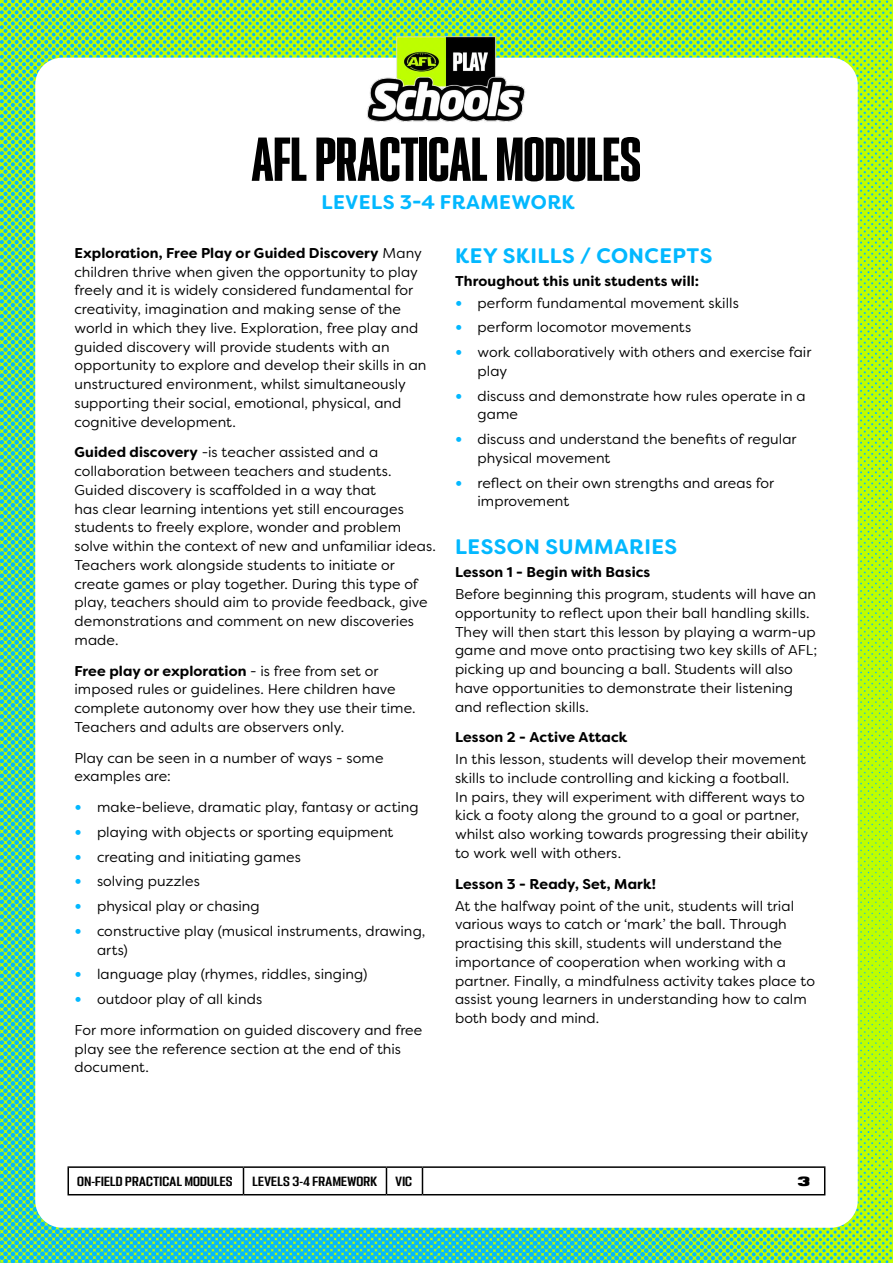
<style>
.page{position:relative;width:893px;height:1263px;background:#fff}
.page>*{position:absolute;margin:0;border:0;box-sizing:border-box;transform-origin:0 0}
.t1{font:55.5px "PODIUM Sharp 2.10";color:#000}
.Subhead_1_Caps{font:700 21px "Filson Soft";letter-spacing:.02em;color:#03b8ff}
.t2{font:700 19.65px "Filson Soft";letter-spacing:.02em;color:#03b8ff}
.NEW_body{font:14.25px/18.8px "Filson Soft";letter-spacing:.005em;color:#000}
.Subhead_3{font:700 14.25px "Filson Soft";letter-spacing:.005em;color:#000}
.t3{font:12px "PODIUM Sharp 4.9";letter-spacing:.02em;color:#000}
.t4{font:12px "PODIUM Sharp 7.12";color:#000}
.s1{font-weight:700}
.s2{font-weight:700;font-size:18px;color:#03b8ff}
</style>
<div class="page">
<img style="left:0;top:0;width:893px;height:1263px">
<div style="left:35px;top:58px;width:823px;height:1170px;background:#fff;border-radius:27px"></div>
<img style="left:332px;top:0;width:229px;height:122px">
<hr style="left:68px;top:1166px;width:175px;height:2px;background:#000">
<svg style="left:68px;top:1168px;width:1px;height:26px"></svg>
<hr style="left:243px;top:1166px;width:143px;height:2px;background:#000">
<svg style="left:243px;top:1168px;width:1px;height:26px"></svg>
<hr style="left:386px;top:1166px;width:36px;height:2px;background:#000">
<svg style="left:386px;top:1168px;width:1px;height:26px"></svg>
<hr style="left:422px;top:1166px;width:403px;height:2px;background:#000">
<svg style="left:422px;top:1168px;width:1px;height:26px"></svg>
<svg style="left:824px;top:1168px;width:1px;height:26px"></svg>
<hr style="left:68px;top:1194px;width:175px;height:1px;background:#000">
<hr style="left:243px;top:1194px;width:143px;height:1px;background:#000">
<hr style="left:386px;top:1194px;width:36px;height:1px;background:#000">
<hr style="left:422px;top:1194px;width:403px;height:1px;background:#000">
<h1 class="t1" style="left:252px;top:124px;width:391px">AFL PRACTICAL MODULES</h1>
<h3 class="t2" style="left:321px;top:190px;width:255px">LEVELS 3-4 FRAMEWORK</h3>
<p class="NEW_body" style="left:75px;top:243px;width:353px"><span class="s1">Exploration, Free Play or Guided Discovery</span> Many children thrive when given the opportunity to play freely and it is widely considered fundamental for creativity, imagination and making sense of the world in which they live. Exploration, free play and guided discovery will provide students with an opportunity to explore and develop their skills in an unstructured environment, whilst simultaneously supporting their social, emotional, physical, and cognitive development.</p>
<p class="NEW_body" style="left:75px;top:443px;width:363px"><span class="s1">Guided discovery</span> -is teacher assisted and a collaboration between teachers and students.<br>Guided discovery is scaffolded in a way that<br>has clear learning intentions yet still encourages students to freely explore, wonder and problem solve within the context of new and unfamiliar ideas.<br>Teachers work alongside students to initiate or create games or play together. During this type of play, teachers should aim to provide feedback, give demonstrations and comment on new discoveries made.</p>
<p class="NEW_body" style="left:75px;top:661px;width:343px"><span class="s1">Free play or exploration</span> - is free from set or imposed rules or guidelines. Here children have complete autonomy over how they use their time.<br>Teachers and adults are observers only.</p>
<p class="NEW_body" style="left:75px;top:748px;width:310px">Play can be seen in a number of ways - some examples are:</p>
<p class="NEW_body" style="left:75px;top:798px;width:346px"><span class="s2">•</span> make-believe, dramatic play, fantasy or acting</p>
<p class="NEW_body" style="left:75px;top:822px;width:320px"><span class="s2">•</span> playing with objects or sporting equipment</p>
<p class="NEW_body" style="left:75px;top:847px;width:228px"><span class="s2">•</span> creating and initiating games</p>
<p class="NEW_body" style="left:75px;top:872px;width:127px"><span class="s2">•</span> solving puzzles</p>
<p class="NEW_body" style="left:75px;top:897px;width:187px"><span class="s2">•</span> physical play or chasing</p>
<p class="NEW_body" style="left:97px;top:921px;width:330px;text-indent:-22px"><span class="s2">•</span> constructive play (musical instruments, drawing, arts)</p>
<p class="NEW_body" style="left:75px;top:965px;width:294px"><span class="s2">•</span> language play (rhymes, riddles, singing)</p>
<p class="NEW_body" style="left:75px;top:990px;width:189px"><span class="s2">•</span> outdoor play of all kinds</p>
<p class="NEW_body" style="left:75px;top:1020px;width:349px">For more information on guided discovery and free play see the reference section at the end of this document.</p>
<p class="Subhead_1_Caps" style="left:455px;top:242px;width:259px">KEY SKILLS / CONCEPTS</p>
<p class="Subhead_3" style="left:455px;top:272px;width:246px">Throughout this unit students will:</p>
<p class="NEW_body" style="left:455px;top:293px;width:285px"><span class="s2">•</span> perform fundamental movement skills</p>
<p class="NEW_body" style="left:455px;top:318px;width:238px"><span class="s2">•</span> perform locomotor movements</p>
<p class="NEW_body" style="left:477px;top:343px;width:335px;text-indent:-22px"><span class="s2">•</span> work collaboratively with others and exercise fair play</p>
<p class="NEW_body" style="left:477px;top:386px;width:330px;text-indent:-22px"><span class="s2">•</span> discuss and demonstrate how rules operate in a game</p>
<p class="NEW_body" style="left:477px;top:430px;width:321px;text-indent:-22px"><span class="s2">•</span> discuss and understand the benefits of regular physical movement</p>
<p class="NEW_body" style="left:477px;top:473px;width:298px;text-indent:-22px"><span class="s2">•</span> reflect on their own strengths and areas for improvement</p>
<p class="Subhead_1_Caps" style="left:455px;top:533px;width:223px">LESSON SUMMARIES</p>
<p class="Subhead_3" style="left:455px;top:563px;width:197px">Lesson 1 - Begin with Basics</p>
<p class="NEW_body" style="left:455px;top:585px;width:364px">Before beginning this program, students will have an opportunity to reflect upon their ball handling skills.<br>They will then start this lesson by playing a warm-up game and move onto practising two key skills of AFL; picking up and bouncing a ball. Students will also have opportunities to demonstrate their listening and reflection skills.</p>
<p class="Subhead_3" style="left:455px;top:728px;width:174px">Lesson 2 - Active Attack</p>
<p class="NEW_body" style="left:455px;top:750px;width:355px">In this lesson, students will develop their movement skills to include controlling and kicking a football.<br>In pairs, they will experiment with different ways to kick a footy along the ground to a goal or partner, whilst also working towards progressing their ability to work well with others.</p>
<p class="Subhead_3" style="left:455px;top:874px;width:202px">Lesson 3 - Ready, Set, Mark!</p>
<p class="NEW_body" style="left:455px;top:896px;width:362px">At the halfway point of the unit, students will trial various ways to catch or ‘mark’ the ball. Through practising this skill, students will understand the importance of cooperation when working with a partner. Finally, a mindfulness activity takes place to assist young learners in understanding how to calm both body and mind.</p>
<p class="t3" style="left:77px;top:1173px;width:157px">ON-FIELD PRACTICAL MODULES</p>
<p class="t3" style="left:252px;top:1173px;width:126px">LEVELS 3-4 FRAMEWORK</p>
<p class="t3" style="left:395px;top:1173px;width:18px">VIC</p>
<p class="t4" style="left:798px;top:1173px;width:14px">3</p>
</div>
